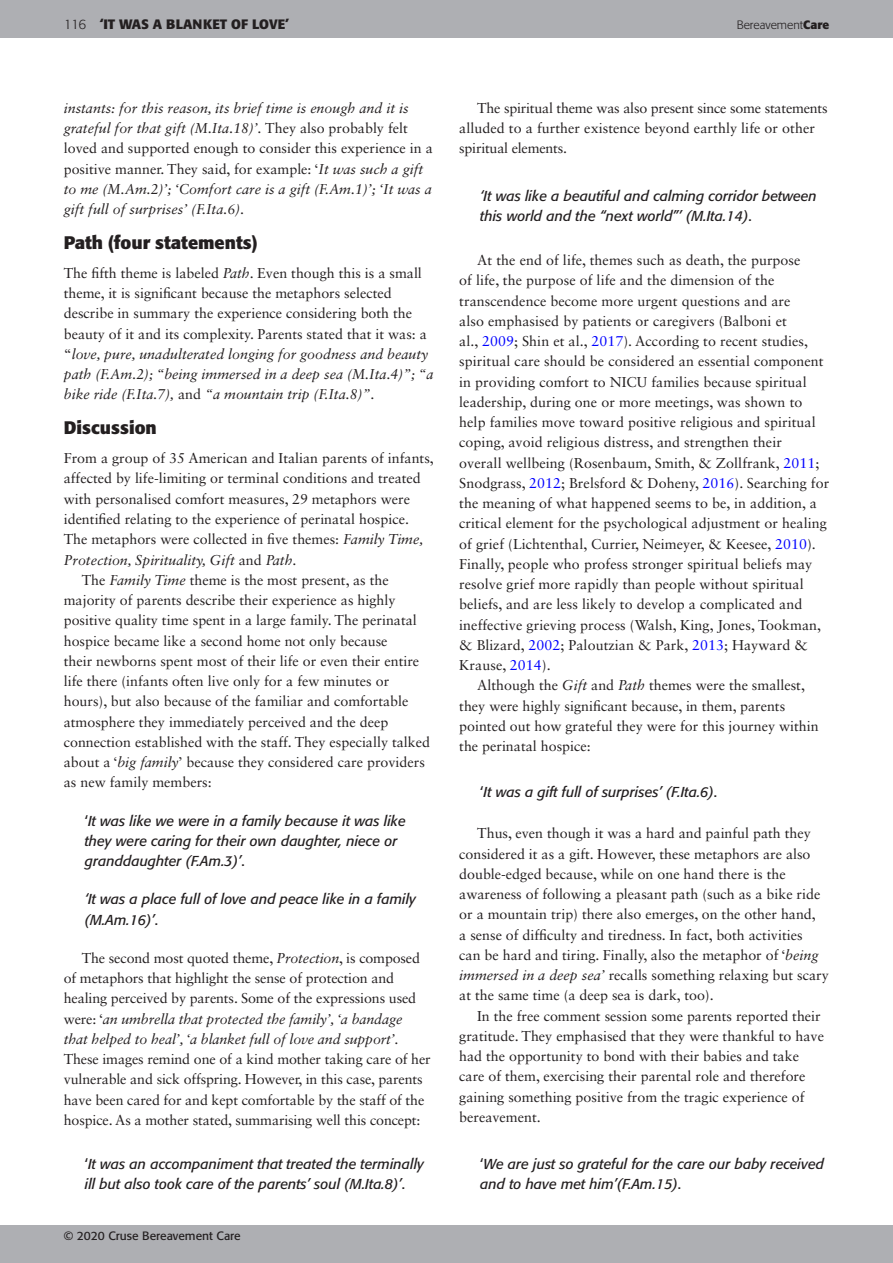
<style>
.page{position:relative;width:893px;height:1263px;background:#fff}
.page>*{position:absolute;margin:0;border:0;box-sizing:border-box;transform-origin:0 0}
.t1{font:700 18px "Formata";color:#231f20}
.t2{font:14.25px/20.2px "Sabon LT Std";color:#231f20}
.t3{font:italic 14.25px/20.2px "Formata";color:#231f20}
.t4{font:italic 14.25px/20.2px "Sabon LT Std";color:#231f20}
.t5{font:700 13.5px "Formata";color:#231f20}
.t6{font:12px "Formata";color:#231f20}
.t7{font:300 12px "Formata";color:#231f20}
.s1{font-weight:300}
.s2{font-weight:700}
.s3{font-style:normal}
.s4{font-style:italic}
.s5{color:#00f}
</style>
<div class="page">
<div style="left:0;top:0;width:893px;height:38px;background:#aeafb3"></div>
<div style="left:0;top:1225px;width:893px;height:38px;background:#aeafb3"></div>
<p class="t5" style="left:64px;top:16px;width:227px"><span class="s1">116</span> ‘IT WAS A BLANKET OF LOVE’</p>
<p class="t7" style="left:737px;top:18px;width:94px">Bereavement<span class="s2">Care</span></p>
<p class="t4" style="left:64px;top:98px;width:371px">instants: for this reason, its brief time is enough and it is grateful for that gift (M.Ita.18)’. <span class="s3">They also probably felt loved and supported enough to consider this experience in a positive manner. They said, for example: ‘</span>It was such a gift to me (M.Am.2)’; ‘Comfort care is a gift (F.Am.1)’; ‘It was a gift full of surprises’ (F.Ita.6)<span class="s3">.</span></p>
<p class="t1" style="left:64px;top:231px;width:195px">Path (four statements)</p>
<p class="t2" style="left:64px;top:263px;width:371px">The fifth theme is labeled <span class="s4">Path</span>. Even though this is a small theme, it is significant because the metaphors selected describe in summary the experience considering both the beauty of it and its complexity. Parents stated that it was: a “<span class="s4">love, pure, unadulterated longing for goodness and beauty path (F.Am.2); “being immersed in a deep sea (M.Ita.4)”; “a bike ride (F.Ita.7),</span> and <span class="s4">“a mountain trip (F.Ita.8)”</span>.</p>
<p class="t1" style="left:64px;top:416px;width:95px">Discussion</p>
<p class="t2" style="left:64px;top:448px;width:372px">From a group of 35 American and Italian parents of infants,</p>
<p class="t2" style="left:64px;top:468px;width:359px">affected by life-limiting or terminal conditions and treated</p>
<p class="t2" style="left:64px;top:488px;width:348px">with personalised comfort measures, 29 metaphors were</p>
<p class="t2" style="left:64px;top:509px;width:347px">identified relating to the experience of perinatal hospice.</p>
<p class="t2" style="left:64px;top:529px;width:361px">The metaphors were collected in five themes: <span class="s4">Family Time,</span></p>
<p class="t4" style="left:64px;top:549px;width:234px">Protection, Spirituality, Gift <span class="s3">and</span> Path<span class="s3">.</span></p>
<p class="t2" style="left:82px;top:569px;width:308px">The <span class="s4">Family Time</span> theme is the most present, as the</p>
<p class="t2" style="left:64px;top:590px;width:333px">majority of parents describe their experience as highly</p>
<p class="t2" style="left:64px;top:610px;width:355px">positive quality time spent in a large family. The perinatal</p>
<p class="t2" style="left:64px;top:630px;width:325px">hospice became like a second home not only because</p>
<p class="t2" style="left:64px;top:650px;width:357px">their newborns spent most of their life or even their entire</p>
<p class="t2" style="left:64px;top:671px;width:327px">life there (infants often live only for a few minutes or</p>
<p class="t2" style="left:64px;top:691px;width:346px">hours), but also because of the familiar and comfortable</p>
<p class="t2" style="left:64px;top:711px;width:326px">atmosphere they immediately perceived and the deep</p>
<p class="t2" style="left:64px;top:731px;width:368px">connection established with the staff. They especially talked</p>
<p class="t2" style="left:64px;top:752px;width:363px">about a ‘<span class="s4">big family</span>’ because they considered care providers</p>
<p class="t2" style="left:64px;top:772px;width:150px">as new family members:</p>
<p class="t3" style="left:85px;top:810px;width:322px"><span class="s3">‘</span>It was like we were in a family because it was like they were caring for their own daughter, niece or granddaughter (F.Am.3)’<span class="s3">.</span></p>
<p class="t3" style="left:85px;top:889px;width:333px">‘It was a place full of love and peace like in a family (M.Am.16)’<span class="s3">.</span></p>
<p class="t2" style="left:64px;top:947px;width:358px;text-indent:18px">The second most quoted theme, <span class="s4">Protection</span>, is composed of metaphors that highlight the sense of protection and healing perceived by parents. Some of the expressions used were: ‘<span class="s4">an umbrella that protected the family’, ‘a bandage that helped to heal’, ‘a blanket full of love and support’.</span></p>
<p class="t2" style="left:64px;top:1049px;width:368px">These images remind one of a kind mother taking care of her vulnerable and sick offspring. However, in this case, parents have been cared for and kept comfortable by the staff of the hospice. As a mother stated, summarising well this concept:</p>
<p class="t3" style="left:85px;top:1154px;width:341px"><span class="s3">‘</span>It was an accompaniment that treated the terminally ill but also took care of the parents’ soul (M.Ita.8)’<span class="s3">.</span></p>
<p class="t6" style="left:64px;top:1228px;width:178px">© 2020 Cruse Bereavement Care</p>
<p class="t2" style="left:459px;top:98px;width:370px;text-indent:18px">The spiritual theme was also present since some statements alluded to a further existence beyond earthly life or other spiritual elements.</p>
<p class="t3" style="left:480px;top:186px;width:338px">‘It was like a beautiful and calming corridor between this world and the “next world”’ (M.Ita.14)<span class="s3">.</span></p>
<p class="t2" style="left:477px;top:250px;width:325px">At the end of life, themes such as death, the purpose</p>
<p class="t2" style="left:459px;top:270px;width:317px">of life, the purpose of life and the dimension of the</p>
<p class="t2" style="left:459px;top:290px;width:333px">transcendence become more urgent questions and are</p>
<p class="t2" style="left:459px;top:311px;width:329px">also emphasised by patients or caregivers (Balboni et</p>
<p class="t2" style="left:459px;top:331px;width:350px">al., <span class="s5">2009</span>; Shin et al., <span class="s5">2017</span>). According to recent studies,</p>
<p class="t2" style="left:459px;top:351px;width:366px">spiritual care should be considered an essential component</p>
<p class="t2" style="left:459px;top:371px;width:349px">in providing comfort to NICU families because spiritual</p>
<p class="t2" style="left:459px;top:392px;width:345px">leadership, during one or more meetings, was shown to</p>
<p class="t2" style="left:459px;top:412px;width:358px">help families move toward positive religious and spiritual</p>
<p class="t2" style="left:459px;top:432px;width:324px">coping, avoid religious distress, and strengthen their</p>
<p class="t2" style="left:459px;top:452px;width:362px">overall wellbeing (Rosenbaum, Smith, &amp; Zollfrank, <span class="s5">2011</span>;</p>
<p class="t2" style="left:459px;top:473px;width:371px">Snodgrass, <span class="s5">2012</span>; Brelsford &amp; Doheny, <span class="s5">2016</span>). Searching for</p>
<p class="t2" style="left:459px;top:493px;width:359px">the meaning of what happened seems to be, in addition, a</p>
<p class="t2" style="left:459px;top:513px;width:369px">critical element for the psychological adjustment or healing</p>
<p class="t2" style="left:459px;top:533px;width:358px">of grief (Lichtenthal, Currier, Neimeyer, &amp; Keesee, <span class="s5">2010</span>).</p>
<p class="t2" style="left:459px;top:554px;width:355px">Finally, people who profess stronger spiritual beliefs may</p>
<p class="t2" style="left:459px;top:574px;width:346px">resolve grief more rapidly than people without spiritual</p>
<p class="t2" style="left:459px;top:594px;width:345px">beliefs, and are less likely to develop a complicated and</p>
<p class="t2" style="left:459px;top:614px;width:363px">ineffective grieving process (Walsh, King, Jones, Tookman,</p>
<p class="t2" style="left:459px;top:635px;width:350px">&amp; Blizard, <span class="s5">2002</span>; Paloutzian &amp; Park, <span class="s5">2013</span>; Hayward &amp;</p>
<p class="t2" style="left:459px;top:655px;width:93px">Krause, <span class="s5">2014</span>).</p>
<p class="t2" style="left:477px;top:675px;width:329px">Although the <span class="s4">Gift</span> and <span class="s4">Path</span> themes were the smallest,</p>
<p class="t2" style="left:459px;top:695px;width:327px">they were highly significant because, in them, parents</p>
<p class="t2" style="left:459px;top:716px;width:361px">pointed out how grateful they were for this journey within</p>
<p class="t2" style="left:459px;top:736px;width:133px">the perinatal hospice:</p>
<p class="t3" style="left:480px;top:782px;width:238px"><span class="s3">‘</span>It was a gift full of surprises’ (F.Ita.6)<span class="s3">.</span></p>
<p class="t2" style="left:459px;top:823px;width:371px;text-indent:18px">Thus, even though it was a hard and painful path they considered it as a gift. However, these metaphors are also double-edged because, while on one hand there is the awareness of following a pleasant path (such as a bike ride or a mountain trip) there also emerges, on the other hand,<br>a sense of difficulty and tiredness. In fact, both activities<br>can be hard and tiring. Finally, also the metaphor of ‘<span class="s4">being immersed in a deep sea’</span> recalls something relaxing but scary at the same time (a deep sea is dark, too).</p>
<p class="t2" style="left:459px;top:1005px;width:366px;text-indent:18px">In the free comment session some parents reported their gratitude. They emphasised that they were thankful to have had the opportunity to bond with their babies and take care of them, exercising their parental role and therefore gaining something positive from the tragic experience of bereavement.</p>
<p class="t3" style="left:480px;top:1154px;width:345px"><span class="s3">‘</span>We are just so grateful for the care our baby received and to have met him’(F.Am.15)<span class="s3">.</span></p>
</div>
